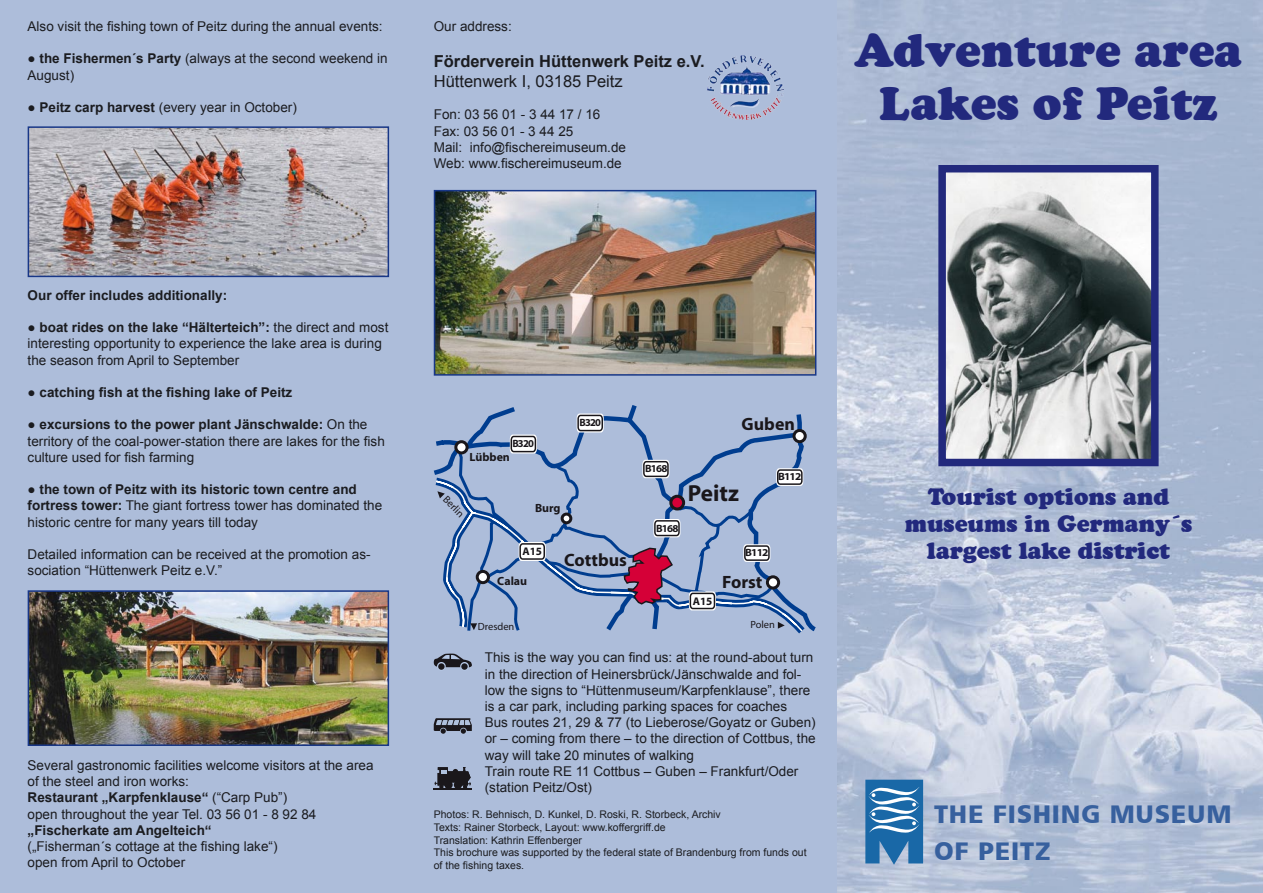
<style>
.page{position:relative;width:1263px;height:893px;background:#fff}
.page>*{position:absolute;margin:0;border:0;box-sizing:border-box;transform-origin:0 0}
.t1{font:900 45px "Cooper BT";color:#22297d}
.t2{font:25.5px "Humanist 777 BT Black B";letter-spacing:.03em;color:#37609e}
.t3{font:700 23.25px "Myriad";color:#1a171b}
.t4{font:900 22.5px "Cooper BT";color:#22297d}
.t5{font:700 17.85px "Myriad";color:#1a171b}
.t6{font:700 16.5px/19.8px "Arial";color:#1b1c20}
.t7{font:13.5px/16.2px "Arial";color:#1b1c20}
.t8{font:700 13.5px "Arial";color:#1b1c20}
.t9{font:700 11.85px "Myriad";color:#1a171b}
.t10{font:700 11.1px "Myriad";color:#1a171b}
.t11{font:10.5px/12.6px "Arial";color:#1b1c20}
.t12{font:10.5px "Myriad";color:#1a171b}
.t13{font:700 10.5px "Myriad";letter-spacing:-.075em;color:#1a171b}
.t14{font:700 10.5px "Myriad";letter-spacing:-.075em;color:#1a171b;scale:1.07 1}
.s1{font-weight:700}
.s2{font-weight:400}
</style>
<div class="page">
<div style="left:0;top:0;width:891px;height:893px;background:#adbdda"></div>
<img style="left:838px;top:0;width:425px;height:893px">
<img style="left:947px;top:174px;width:202px;height:283px">
<div style="left:938px;top:165px;width:220px;height:301px;border:8px solid #22297d"></div>
<svg style="left:865px;top:780px;width:58px;height:85px;background:#4785b7"></svg>
<img style="left:707px;top:56px;width:77px;height:63px">
<img style="left:437px;top:193px;width:376px;height:180px">
<div style="left:434px;top:190px;width:382px;height:186px;border:2px solid #183787"></div>
<svg style="left:434px;top:405px;width:382px;height:227px"></svg>
<div style="left:794px;top:430px;width:11px;height:12px;background:#fff;border-radius:50%"></div>
<div style="left:792px;top:429px;width:15px;height:14px;border:3px solid #1a171b;border-radius:50%"></div>
<div style="left:456px;top:442px;width:11px;height:11px;background:#fff;border-radius:50%"></div>
<div style="left:454px;top:440px;width:15px;height:14px;border:3px solid #1a171b;border-radius:50%"></div>
<svg style="left:434px;top:474px;width:378px;height:158px"></svg>
<svg style="left:435px;top:480px;width:369px;height:153px"></svg>
<svg style="left:623px;top:547px;width:51px;height:58px"></svg>
<svg style="left:510px;top:435px;width:27px;height:18px"></svg>
<svg style="left:577px;top:413px;width:27px;height:19px"></svg>
<svg style="left:519px;top:542px;width:27px;height:19px"></svg>
<svg style="left:689px;top:591px;width:27px;height:19px"></svg>
<svg style="left:642px;top:460px;width:27px;height:18px"></svg>
<svg style="left:653px;top:519px;width:27px;height:18px"></svg>
<svg style="left:776px;top:468px;width:27px;height:18px"></svg>
<svg style="left:743px;top:544px;width:27px;height:18px"></svg>
<svg style="left:437px;top:491px;width:8px;height:7px"></svg>
<svg style="left:470px;top:623px;width:7px;height:7px"></svg>
<svg style="left:778px;top:622px;width:7px;height:7px"></svg>
<hr style="left:434px;top:789px;width:38px;height:1px;background:#1a171b">
<svg style="left:434px;top:767px;width:38px;height:22px"></svg>
<svg style="left:461px;top:663px;width:7px;height:7px"></svg>
<div style="left:438px;top:663px;width:7px;height:7px;background:#1a171b;border-radius:50%"></div>
<svg style="left:434px;top:654px;width:38px;height:13px"></svg>
<hr style="left:436px;top:718px;width:35px;height:2px;background:#1a171b">
<svg style="left:434px;top:719px;width:38px;height:15px"></svg>
<img style="left:31px;top:129px;width:355px;height:145px">
<div style="left:28px;top:126px;width:361px;height:151px;border:2px solid #183787"></div>
<img style="left:31px;top:593px;width:355px;height:150px">
<div style="left:28px;top:590px;width:361px;height:156px;border:2px solid #183787"></div>
<p class="t7" style="left:28px;top:18px;width:356px">Also visit the fishing town of Peitz during the annual events:</p>
<p class="t7" style="left:28px;top:51px;width:362px"><span class="s1">● the Fishermen´s Party</span> (always at the second weekend in<br>August)</p>
<p class="t7" style="left:28px;top:99px;width:271px"><span class="s1">● Peitz carp harvest</span> (every year in October)</p>
<p class="t7" style="left:434px;top:18px;width:80px">Our address:</p>
<p class="t6" style="left:434px;top:52px;width:272px">Förderverein Hüttenwerk Peitz e.V.<br><span class="s2">Hüttenwerk I, 03185 Peitz</span></p>
<p class="t7" style="left:434px;top:107px;width:194px">Fon: 03 56 01 - 3 44 17 / 16<br>Fax: 03 56 01 - 3 44 25<br>Mail: info@fischereimuseum.de<br>Web: www.fischereimuseum.de</p>
<p class="t1" style="left:855px;top:24px;width:388px">Adventure area</p>
<p class="t1" style="left:879px;top:76px;width:340px">Lakes of Peitz</p>
<p class="t8" style="left:28px;top:286px;width:201px">Our offer includes additionally:</p>
<p class="t7" style="left:28px;top:319px;width:362px"><span class="s1">● boat rides on the lake “Hälterteich”:</span> the direct and most interesting opportunity to experience the lake area is during the season from April to September</p>
<p class="t8" style="left:28px;top:383px;width:266px">● catching fish at the fishing lake of Peitz</p>
<p class="t7" style="left:28px;top:417px;width:359px"><span class="s1">● excursions to the power plant Jänschwalde:</span> On the territory of the coal-power-station there are lakes for the fish culture used for fish farming</p>
<p class="t7" style="left:28px;top:481px;width:356px"><span class="s1">● the town of Peitz with its historic town centre and fortress tower:</span> The giant fortress tower has dominated the historic centre for many years till today</p>
<p class="t7" style="left:28px;top:546px;width:344px">Detailed information can be received at the promotion as&shy;sociation “Hüttenwerk Peitz e.V.”</p>
<p class="t7" style="left:28px;top:757px;width:347px">Several gastronomic facilities welcome visitors at the area</p>
<p class="t7" style="left:28px;top:773px;width:290px">of the steel and iron works:<br><span class="s1">Restaurant „Karpfenklause“</span> (“Carp Pub”) open throughout the year Tel. 03 56 01 - 8 92 84</p>
<p class="t8" style="left:28px;top:821px;width:186px">„Fischerkate am Angelteich“</p>
<p class="t7" style="left:28px;top:838px;width:251px">(„Fisherman´s cottage at the fishing lake“)</p>
<p class="t7" style="left:28px;top:854px;width:159px">open from April to October</p>
<p class="t13" style="left:512px;top:438px;width:23px">B320</p>
<p class="t9" style="left:469px;top:451px;width:42px">Lübben</p>
<p class="t12" style="left:448px;top:494px;width:27px;rotate:45deg">Berlin</p>
<p class="t9" style="left:535px;top:502px;width:27px">Burg</p>
<p class="t13" style="left:579px;top:418px;width:23px">B320</p>
<p class="t10" style="left:522px;top:546px;width:21px">A15</p>
<p class="t5" style="left:564px;top:551px;width:64px">Cottbus</p>
<p class="t5" style="left:742px;top:415px;width:55px">Guben</p>
<p class="t13" style="left:645px;top:463px;width:24px">B168</p>
<p class="t13" style="left:656px;top:523px;width:24px">B168</p>
<p class="t3" style="left:688px;top:481px;width:53px">Peitz</p>
<p class="t14" style="left:778px;top:471px;width:23px">B112</p>
<p class="t14" style="left:745px;top:547px;width:23px">B112</p>
<p class="t9" style="left:497px;top:574px;width:31px">Calau</p>
<p class="t5" style="left:722px;top:573px;width:42px">Forst</p>
<p class="t10" style="left:693px;top:595px;width:21px">A15</p>
<p class="t12" style="left:478px;top:621px;width:38px">Dresden</p>
<p class="t12" style="left:750px;top:620px;width:26px">Polen</p>
<p class="t7" style="left:485px;top:650px;width:330px">This is the way you can find us: at the round-about turn in the direction of Heinersbrück/Jänschwalde and fol&shy;low the signs to “Hüttenmuseum/Karpfenklause”, there is a car park, including parking spaces for coaches</p>
<p class="t7" style="left:485px;top:714px;width:332px">Bus routes 21, 29 &amp; 77 (to Lieberose/Goyatz or Guben) or – coming from there – to the direction of Cottbus, the way will take 20 minutes of walking<br>Train route RE 11 Cottbus – Guben – Frankfurt/Oder (station Peitz/Ost)</p>
<p class="t11" style="left:434px;top:808px;width:289px">Photos: R. Behnisch, D. Kunkel, D. Roski, R. Storbeck, Archiv<br>Texts: Rainer Storbeck, Layout: www.koffergriff.de<br>Translation: Kathrin Effenberger</p>
<p class="t11" style="left:434px;top:846px;width:374px">This brochure was supported by the federal state of Brandenburg from funds out of the fishing taxes.</p>
<p class="t4" style="left:928px;top:483px;width:243px">Tourist options and</p>
<p class="t4" style="left:905px;top:510px;width:289px">museums in Germany´s</p>
<p class="t4" style="left:927px;top:537px;width:245px">largest lake district</p>
<p class="t2" style="left:934px;top:797px;width:299px">THE FISHING MUSEUM</p>
<p class="t2" style="left:934px;top:834px;width:118px">OF PEITZ</p>
</div>
